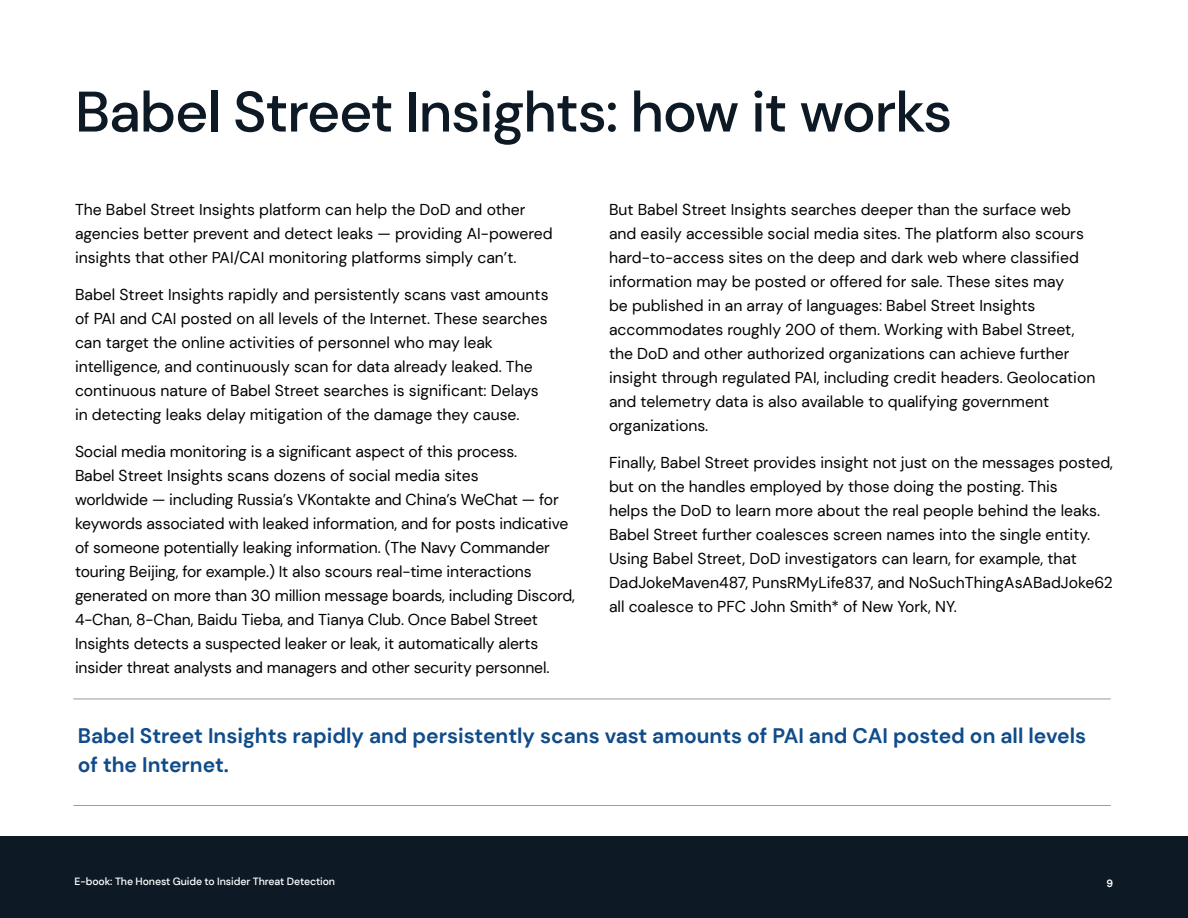
<style>
.page{position:relative;width:1188px;height:918px;background:#fff}
.page>*{position:absolute;margin:0;border:0;box-sizing:border-box;transform-origin:0 0}
.t1{font:500 57px "DM Sans";letter-spacing:-.02em;color:#0d1925}
.Body_copy{font:700 21px/28.5px "DM Sans";color:#104c89}
.Body_copy-2{font:15.75px/24px "DM Sans";color:#000}
.t2{font:500 10.5px "DM Sans";letter-spacing:-.01em;color:#fff}
.t3{font:700 10.5px "DM Sans";color:#fff}
</style>
<div class="page">
<div style="left:0;top:836px;width:1188px;height:82px;background:#0d1925"></div>
<hr style="left:73px;top:699px;width:1038px;height:1px;background:#77787b">
<hr style="left:73px;top:805px;width:1038px;height:1px;background:#77787b">
<p class="t1" style="left:75px;top:76px;width:879px">Babel Street Insights: how it works</p>
<p class="Body_copy-2" style="left:75px;top:198px;width:479px">The Babel Street Insights platform can help the DoD and other agencies better prevent and detect leaks — providing AI-powered insights that other PAI/CAI monitoring platforms simply can’t.</p>
<p class="Body_copy-2" style="left:75px;top:283px;width:475px">Babel Street Insights rapidly and persistently scans vast amounts of PAI and CAI posted on all levels of the Internet. These searches can target the online activities of personnel who may leak intelligence, and continuously scan for data already leaked. The continuous nature of Babel Street searches is significant: Delays in detecting leaks delay mitigation of the damage they cause.</p>
<p class="Body_copy-2" style="left:75px;top:440px;width:501px">Social media monitoring is a significant aspect of this process.<br>Babel Street Insights scans dozens of social media sites<br>worldwide — including Russia’s VKontakte and China’s WeChat — for keywords associated with leaked information, and for posts indicative of someone potentially leaking information. (The Navy Commander touring Beijing, for example.) It also scours real-time interactions generated on more than 30 million message boards, including Discord, 4-Chan, 8-Chan, Baidu Tieba, and Tianya Club. Once Babel Street Insights detects a suspected leaker or leak, it automatically alerts insider threat analysts and managers and other security personnel.</p>
<p class="Body_copy-2" style="left:609px;top:198px;width:488px">But Babel Street Insights searches deeper than the surface web and easily accessible social media sites. The platform also scours hard-to-access sites on the deep and dark web where classified information may be posted or offered for sale. These sites may<br>be published in an array of languages: Babel Street Insights accommodates roughly 200 of them. Working with Babel Street, the DoD and other authorized organizations can achieve further insight through regulated PAI, including credit headers. Geolocation and telemetry data is also available to qualifying government organizations.</p>
<p class="Body_copy-2" style="left:609px;top:451px;width:506px">Finally, Babel Street provides insight not just on the messages posted, but on the handles employed by those doing the posting. This<br>helps the DoD to learn more about the real people behind the leaks.<br>Babel Street further coalesces screen names into the single entity.<br>Using Babel Street, DoD investigators can learn, for example, that DadJokeMaven487, PunsRMyLife837, and NoSuchThingAsABadJoke62 all coalesce to PFC John Smith* of New York, NY.</p>
<p class="Body_copy" style="left:78px;top:722px;width:1010px">Babel Street Insights rapidly and persistently scans vast amounts of PAI and CAI posted on all levels of the Internet.</p>
<p class="t2" style="left:75px;top:875px;width:262px">E-book: The Honest Guide to Insider Threat Detection</p>
<p class="t3" style="left:1106px;top:877px;width:8px">9</p>
</div>
